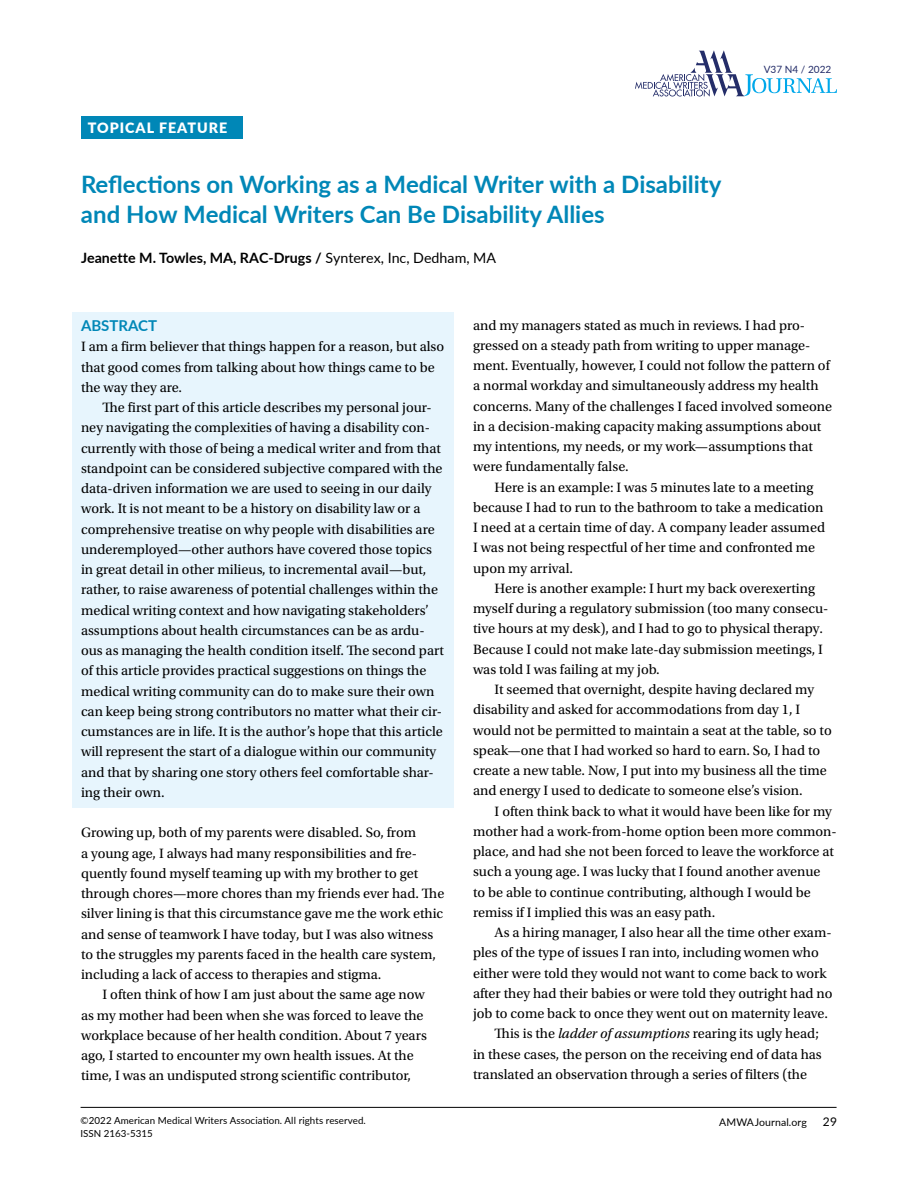
<style>
.page{position:relative;width:918px;height:1188px;background:#fff}
.page>*{position:absolute;margin:0;border:0;box-sizing:border-box;transform-origin:0 0}
.t1{font:700 24px/30px "Lato";color:#0087b7}
.t2{font:700 15px "Lato";color:#0087b7}
.t3{font:14.25px/20.2px "Utopia Std";color:#000}
.t4{font:700 14.25px "Lato";color:#000}
.t5{font:900 14.25px "Lato";letter-spacing:.07em;color:#fff}
.t6{font:12px "Lato";color:#000}
.t7{font:10.5px "Lato";letter-spacing:.01em;color:#000}
.t8{font:10.05px "Lato";color:#242d69}
.t9{font:9.75px/13.5px "Lato";letter-spacing:.01em;color:#000}
.s1{font-weight:400}
.s2{font-style:italic}
</style>
<div class="page">
<hr style="left:81px;top:1107px;width:756px;height:1px;background:#000">
<svg style="left:635px;top:50px;width:202px;height:47px"></svg>
<div style="left:72px;top:312px;width:382px;height:496px;background:#e7f5fd"></div>
<div style="left:81px;top:117px;width:162px;height:22px;background:#0087b7"></div>
<p class="t5" style="left:88px;top:118px;width:141px">TOPICAL FEATURE</p>
<h1 class="t1" style="left:81px;top:168px;width:642px">Reflections on Working as a Medical Writer with a Disability and How Medical Writers Can Be Disability Allies</h1>
<p class="t4" style="left:81px;top:247px;width:417px">Jeanette M. Towles, MA, RAC-Drugs / <span class="s1">Synterex, Inc, Dedham, MA</span></p>
<p class="t8" style="left:764px;top:62px;width:69px">V37 N4 / 2022</p>
<p class="t2" style="left:81px;top:315px;width:78px">ABSTRACT</p>
<p class="t3" style="left:81px;top:337px;width:365px">I am a firm believer that things happen for a reason, but also that good comes from talking about how things came to be the way they are.</p>
<p class="t3" style="left:81px;top:398px;width:364px;text-indent:22px">The first part of this article describes my personal jour&shy;ney navigating the complexities of having a disability con&shy;currently with those of being a medical writer and from that standpoint can be considered subjective compared with the data-driven information we are used to seeing in our daily work. It is not meant to be a history on disability law or a comprehensive treatise on why people with disabilities are underemployed—other authors have covered those topics in great detail in other milieus, to incremental avail—but, rather, to raise awareness of potential challenges within the medical writing context and how navigating stakeholders’ assumptions about health circumstances can be as ardu&shy;ous as managing the health condition itself. The second part of this article provides practical suggestions on things the medical writing community can do to make sure their own can keep being strong contributors no matter what their cir&shy;cumstances are in life. It is the author’s hope that this article will represent the start of a dialogue within our community and that by sharing one story others feel comfortable shar&shy;ing their own.</p>
<p class="t3" style="left:81px;top:823px;width:365px">Growing up, both of my parents were disabled. So, from<br>a young age, I always had many responsibilities and fre&shy;quently found myself teaming up with my brother to get through chores—more chores than my friends ever had. The silver lining is that this circumstance gave me the work ethic and sense of teamwork I have today, but I was also witness to the struggles my parents faced in the health care system, including a lack of access to therapies and stigma.</p>
<p class="t3" style="left:81px;top:985px;width:347px;text-indent:22px">I often think of how I am just about the same age now as my mother had been when she was forced to leave the workplace because of her health condition. About 7 years ago, I started to encounter my own health issues. At the time, I was an undisputed strong scientific contributor,</p>
<p class="t3" style="left:473px;top:315px;width:361px">and my managers stated as much in reviews. I had pro&shy;gressed on a steady path from writing to upper manage&shy;ment. Eventually, however, I could not follow the pattern of a normal workday and simultaneously address my health concerns. Many of the challenges I faced involved someone in a decision-making capacity making assumptions about my intentions, my needs, or my work—assumptions that were fundamentally false.</p>
<p class="t3" style="left:473px;top:477px;width:354px;text-indent:22px">Here is an example: I was 5 minutes late to a meeting because I had to run to the bathroom to take a medication I need at a certain time of day. A company leader assumed I was not being respectful of her time and confronted me upon my arrival.</p>
<p class="t3" style="left:473px;top:578px;width:357px;text-indent:22px">Here is another example: I hurt my back overexerting myself during a regulatory submission (too many consecu&shy;tive hours at my desk), and I had to go to physical therapy.<br>Because I could not make late-day submission meetings, I was told I was failing at my job.</p>
<p class="t3" style="left:473px;top:680px;width:360px;text-indent:22px">It seemed that overnight, despite having declared my disability and asked for accommodations from day 1, I would not be permitted to maintain a seat at the table, so to speak—one that I had worked so hard to earn. So, I had to create a new table. Now, I put into my business all the time and energy I used to dedicate to someone else’s vision.</p>
<p class="t3" style="left:473px;top:801px;width:365px;text-indent:22px">I often think back to what it would have been like for my mother had a work-from-home option been more common&shy;place, and had she not been forced to leave the workforce at such a young age. I was lucky that I found another avenue<br>to be able to continue contributing, although I would be remiss if I implied this was an easy path.</p>
<p class="t3" style="left:495px;top:923px;width:338px">As a hiring manager, I also hear all the time other exam-</p>
<p class="t3" style="left:473px;top:943px;width:347px">ples of the type of issues I ran into, including women who</p>
<p class="t3" style="left:473px;top:963px;width:355px">either were told they would not want to come back to work</p>
<p class="t3" style="left:473px;top:983px;width:361px">after they had their babies or were told they outright had no</p>
<p class="t3" style="left:473px;top:1004px;width:356px">job to come back to once they went out on maternity leave.</p>
<p class="t3" style="left:495px;top:1024px;width:326px">This is the <span class="s2">ladder of assumptions</span> rearing its ugly head;</p>
<p class="t3" style="left:473px;top:1044px;width:350px">in these cases, the person on the receiving end of data has</p>
<p class="t3" style="left:473px;top:1064px;width:336px">translated an observation through a series of filters (the</p>
<p class="t9" style="left:81px;top:1113px;width:287px">©2022 American Medical Writers Association. All rights reserved.<br>ISSN 2163-5315</p>
<p class="t7" style="left:719px;top:1114px;width:89px">AMWAJournal.org</p>
<p class="t6" style="left:823px;top:1113px;width:16px">29</p>
</div>
